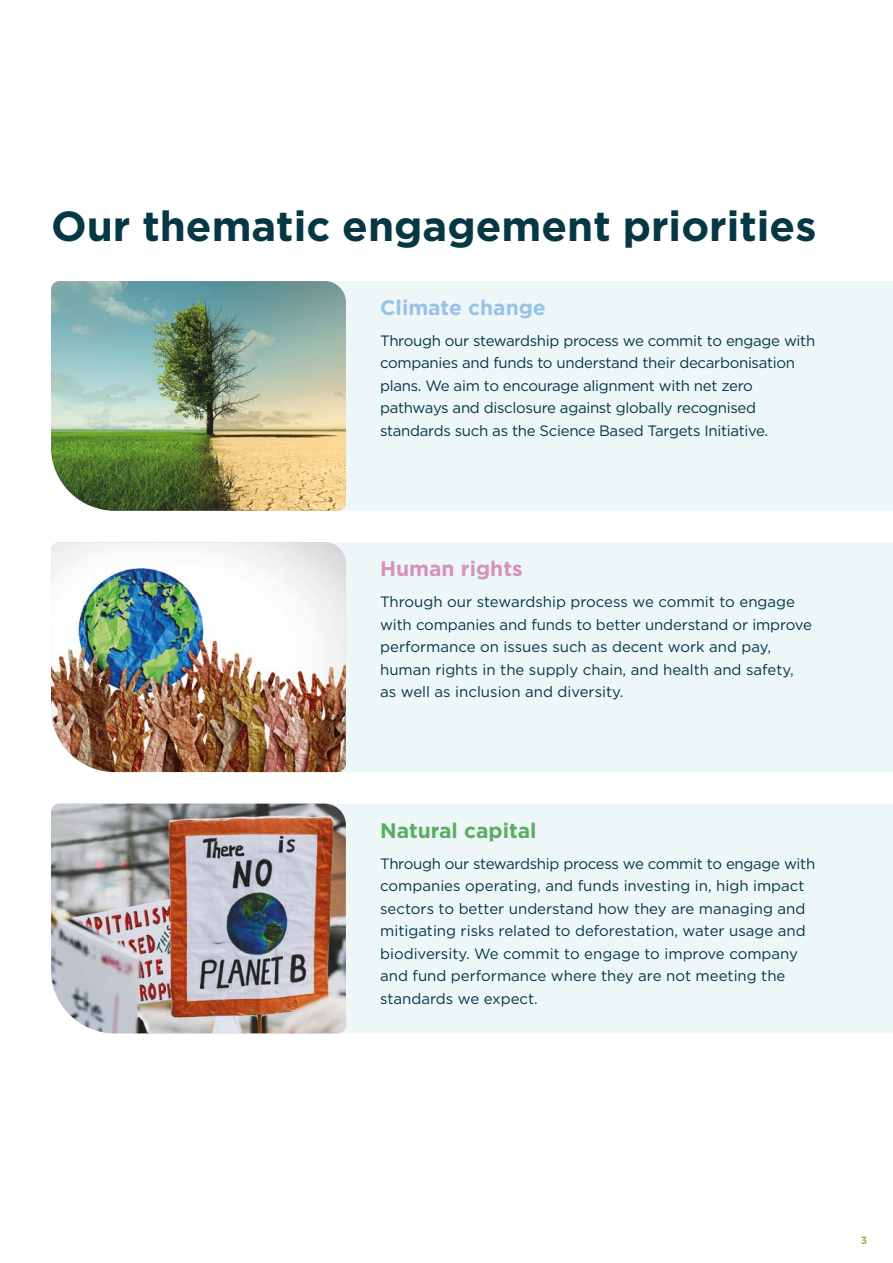
<style>
.page{position:relative;width:893px;height:1263px;background:#fff}
.page>*{position:absolute;margin:0;border:0;box-sizing:border-box;transform-origin:0 0}
.t1{font:700 42px "Gotham";color:#063744}
.t2{font:700 21px "Gotham";color:#5cac64}
.t3{font:700 21px "Gotham";color:#99c2e6}
.t4{font:700 21px "Gotham";color:#d691be}
.t5{font:15px/22.5px "Gotham";letter-spacing:-.01em;color:#063744}
.t6{font:700 10.5px "Gotham";color:#baa848}
</style>
<div class="page">
<div style="left:346px;top:281px;width:547px;height:230px;background:#edf7f7"></div>
<div style="left:346px;top:542px;width:547px;height:230px;background:#edf7f7"></div>
<div style="left:346px;top:804px;width:547px;height:229px;background:#edf7f7"></div>
<img style="left:51px;top:281px;width:295px;height:230px">
<img style="left:51px;top:542px;width:295px;height:230px">
<img style="left:51px;top:804px;width:295px;height:229px">
<h1 class="t1" style="left:51px;top:199px;width:767px">Our thematic engagement priorities</h1>
<h2 class="t3" style="left:380px;top:293px;width:167px">Climate change</h2>
<p class="t5" style="left:380px;top:329px;width:437px">Through our stewardship process we commit to engage with companies and funds to understand their decarbonisation plans. We aim to encourage alignment with net zero pathways and disclosure against globally recognised standards such as the Science Based Targets Initiative.</p>
<h2 class="t4" style="left:380px;top:555px;width:144px">Human rights</h2>
<p class="t5" style="left:380px;top:590px;width:433px">Through our stewardship process we commit to engage with companies and funds to better understand or improve performance on issues such as decent work and pay, human rights in the supply chain, and health and safety, as well as inclusion and diversity.</p>
<h2 class="t2" style="left:380px;top:816px;width:158px">Natural capital</h2>
<p class="t5" style="left:380px;top:852px;width:437px">Through our stewardship process we commit to engage with companies operating, and funds investing in, high impact sectors to better understand how they are managing and mitigating risks related to deforestation, water usage and biodiversity. We commit to engage to improve company and fund performance where they are not meeting the standards we expect.</p>
<p class="t6" style="left:861px;top:1233px;width:8px">3</p>
</div>
